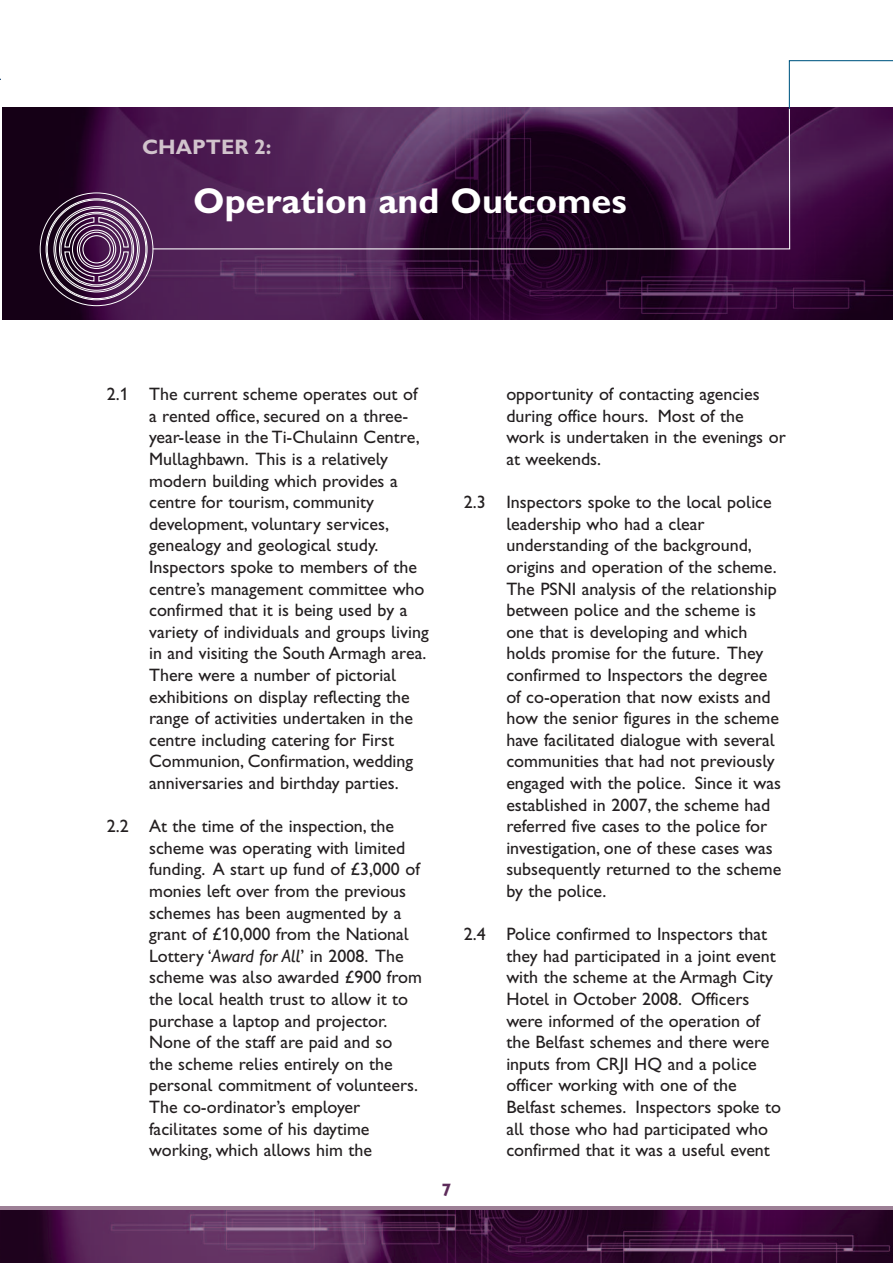
<style>
.page{position:relative;width:893px;height:1263px;background:#fff}
.page>*{position:absolute;margin:0;border:0;box-sizing:border-box;transform-origin:0 0}
.t1{font:36px "Gill Sans Hta Bold Plain";color:#fff}
.t2{font:21px "Gill Sans Hta Bold Plain";color:#d1c3cc}
.t3{font:18px/21.6px "Gill Sans Hta";color:#231f20}
.t4{font:18px "Gill Sans Hta Bold Plain";color:#5d2b5a}
.s1{font-style:italic}
</style>
<div class="page">
<svg style="left:1px;top:1206px;width:892px;height:5px;background:#8b6b85"></svg>
<img style="left:1px;top:1211px;width:892px;height:52px">
<hr style="left:0;top:1206px;width:1px;height:57px;background:#9d8096">
<img style="left:2px;top:107px;width:891px;height:213px">
<svg style="left:152px;top:108px;width:639px;height:142px;background:#451d4a"></svg>
<svg style="left:788px;top:60px;width:105px;height:50px"></svg>
<div style="left:59px;top:212px;width:75px;height:75px;border:1px solid #fff;border-radius:50%"></div>
<svg style="left:64px;top:216px;width:65px;height:66px;background:#6e4e71"></svg>
<p class="t2" style="left:142px;top:139px;width:131px">CHAPTER 2:</p>
<h1 class="t1" style="left:193px;top:189px;width:435px">Operation and Outcomes</h1>
<p class="t3" style="left:149px;top:385px;width:281px;text-indent:-42px">2.1 The current scheme operates out of a rented office, secured on a three&shy;year-lease in the Ti-Chulainn Centre, Mullaghbawn. This is a relatively modern building which provides a centre for tourism, community development, voluntary services, genealogy and geological study.<br>Inspectors spoke to members of the centre’s management committee who confirmed that it is being used by a variety of individuals and groups living in and visiting the South Armagh area.<br>There were a number of pictorial exhibitions on display reflecting the range of activities undertaken in the centre including catering for First Communion, Confirmation, wedding anniversaries and birthday parties.</p>
<p class="t3" style="left:149px;top:817px;width:274px;text-indent:-42px">2.2 At the time of the inspection, the scheme was operating with limited funding. A start up fund of £3,000 of monies left over from the previous schemes has been augmented by a grant of £10,000 from the National Lottery ‘<span class="s1">Award for All</span>’ in 2008. The scheme was also awarded £900 from the local health trust to allow it to purchase a laptop and projector.<br>None of the staff are paid and so<br>the scheme relies entirely on the personal commitment of volunteers.<br>The co-ordinator’s employer facilitates some of his daytime working, which allows him the</p>
<p class="t4" style="left:441px;top:1184px;width:11px">7</p>
<p class="t3" style="left:506px;top:385px;width:281px">opportunity of contacting agencies during office hours. Most of the work is undertaken in the evenings or at weekends.</p>
<p class="t3" style="left:506px;top:493px;width:276px;text-indent:-42px">2.3 Inspectors spoke to the local police leadership who had a clear understanding of the background, origins and operation of the scheme.<br>The PSNI analysis of the relationship between police and the scheme is one that is developing and which holds promise for the future. They confirmed to Inspectors the degree of co-operation that now exists and how the senior figures in the scheme have facilitated dialogue with several communities that had not previously engaged with the police. Since it was established in 2007, the scheme had referred five cases to the police for investigation, one of these cases was subsequently returned to the scheme by the police.</p>
<p class="t3" style="left:506px;top:925px;width:276px;text-indent:-42px">2.4 Police confirmed to Inspectors that they had participated in a joint event with the scheme at the Armagh City Hotel in October 2008. Officers were informed of the operation of the Belfast schemes and there were inputs from CRJI HQ and a police officer working with one of the Belfast schemes. Inspectors spoke to all those who had participated who confirmed that it was a useful event</p>
</div>
